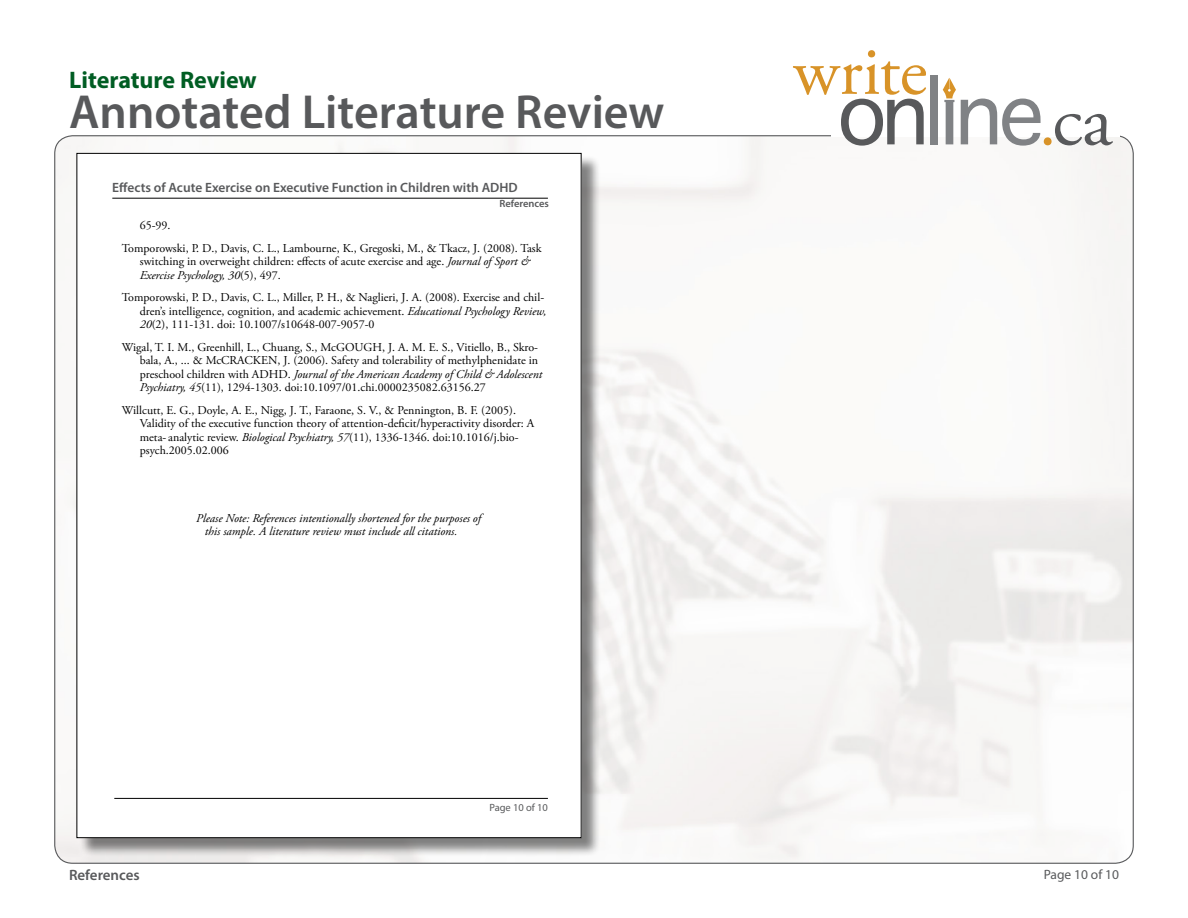
<style>
.page{position:relative;width:1188px;height:918px;background:#fff}
.page>*{position:absolute;margin:0;border:0;box-sizing:border-box;transform-origin:0 0}
.t1{font:69.9px "Adobe Garamond Pro";color:#d89328}
.t2{font:600 48px "Myriad Pro";color:#58595b}
.t3{font:700 24px "Myriad Pro";color:#005d23}
.t4{font:600 15px "Myriad Pro";color:#58595b}
.Paper_Title{font:600 13.5px "Myriad Pro";color:#58595b}
.t5{font:13.5px "Myriad Pro";color:#58595b}
.t6{font:12px/13.5px "Adobe Garamond Pro";color:#000}
.t7{font:italic 12px/13.5px "Adobe Garamond Pro";color:#000}
.t8{font:600 10.5px "Myriad Pro";color:#58595b}
.t9{font:10.5px "Myriad Pro";color:#58595b}
.s1{font-style:italic}
</style>
<div class="page">
<img style="left:55px;top:136px;width:1078px;height:727px">
<div style="left:832px;top:54px;width:288px;height:83px;background:#fff"></div>
<div style="left:868px;top:50px;width:7px;height:7px;background:#d89328;border-radius:50%"></div>
<div style="left:930px;top:75px;width:8px;height:69px;background:#808285"></div>
<svg style="left:1055px;top:114px;width:58px;height:31px"></svg>
<svg style="left:793px;top:61px;width:133px;height:85px"></svg>
<svg style="left:943px;top:78px;width:98px;height:68px"></svg>
<div style="left:78px;top:155px;width:522px;height:702px;background:#000;opacity:.49"></div>
<div style="left:77px;top:153px;width:504px;height:685px;background:#fff"></div>
<hr style="left:112px;top:198px;width:436px;height:1px;background:#000">
<hr style="left:114px;top:798px;width:434px;height:1px;background:#000">
<h3 class="t3" style="left:69px;top:64px;width:189px">Literature Review</h3>
<h2 class="t2" style="left:69px;top:82px;width:597px">Annotated Literature Review</h2>
<p class="Paper_Title" style="left:112px;top:179px;width:407px">Effects of Acute Exercise on Executive Function in Children with ADHD</p>
<p class="t8" style="left:499px;top:197px;width:51px">References</p>
<p class="t6" style="left:140px;top:219px;width:32px">65-99.</p>
<p class="t6" style="left:140px;top:242px;width:403px;text-indent:-18px">Tomporowski, P. D., Davis, C. L., Lambourne, K., Gregoski, M., &amp; Tkacz, J. (2008). Task switching in overweight children: effects of acute exercise and age. <span class="s1">Journal of Sport &amp;<br>Exercise Psychology, 30</span>(5), 497.</p>
<p class="t6" style="left:140px;top:291px;width:408px;text-indent:-18px">Tomporowski, P. D., Davis, C. L., Miller, P. H., &amp; Naglieri, J. A. (2008). Exercise and chil&shy;dren’s intelligence, cognition, and academic achievement. <span class="s1">Educational Psychology Review,<br>20</span>(2), 111-131. doi: 10.1007/s10648-007-9057-0</p>
<p class="t6" style="left:140px;top:341px;width:404px;text-indent:-18px">Wigal, T. I. M., Greenhill, L., Chuang, S., McGOUGH, J. A. M. E. S., Vitiello, B., Skro&shy;bala, A., ... &amp; McCRACKEN, J. (2006). Safety and tolerability of methylphenidate in preschool children with ADHD. <span class="s1">Journal of the American Academy of Child &amp; Adolescent Psychiatry, 45</span>(11), 1294-1303. doi:10.1097/01.chi.0000235082.63156.27</p>
<p class="t6" style="left:140px;top:404px;width:396px;text-indent:-18px">Willcutt, E. G., Doyle, A. E., Nigg, J. T., Faraone, S. V., &amp; Pennington, B. F. (2005).<br>Validity of the executive function theory of attention-deficit/hyperactivity disorder: A meta- analytic review. <span class="s1">Biological Psychiatry, 57</span>(11), 1336-1346. doi:10.1016/j.bio&shy;psych.2005.02.006</p>
<p class="t7" style="left:205px;top:512px;width:278px;text-indent:-8px">Please Note: References intentionally shortened for the purposes of this sample. A literature review must include all citations.</p>
<p class="t9" style="left:489px;top:801px;width:60px">Page 10 of 10</p>
<h1 class="t1" style="left:1039px;top:80px;width:19px">.</h1>
<p class="t4" style="left:69px;top:865px;width:72px">References</p>
<p class="t5" style="left:1044px;top:866px;width:77px">Page 10 of 10</p>
</div>
